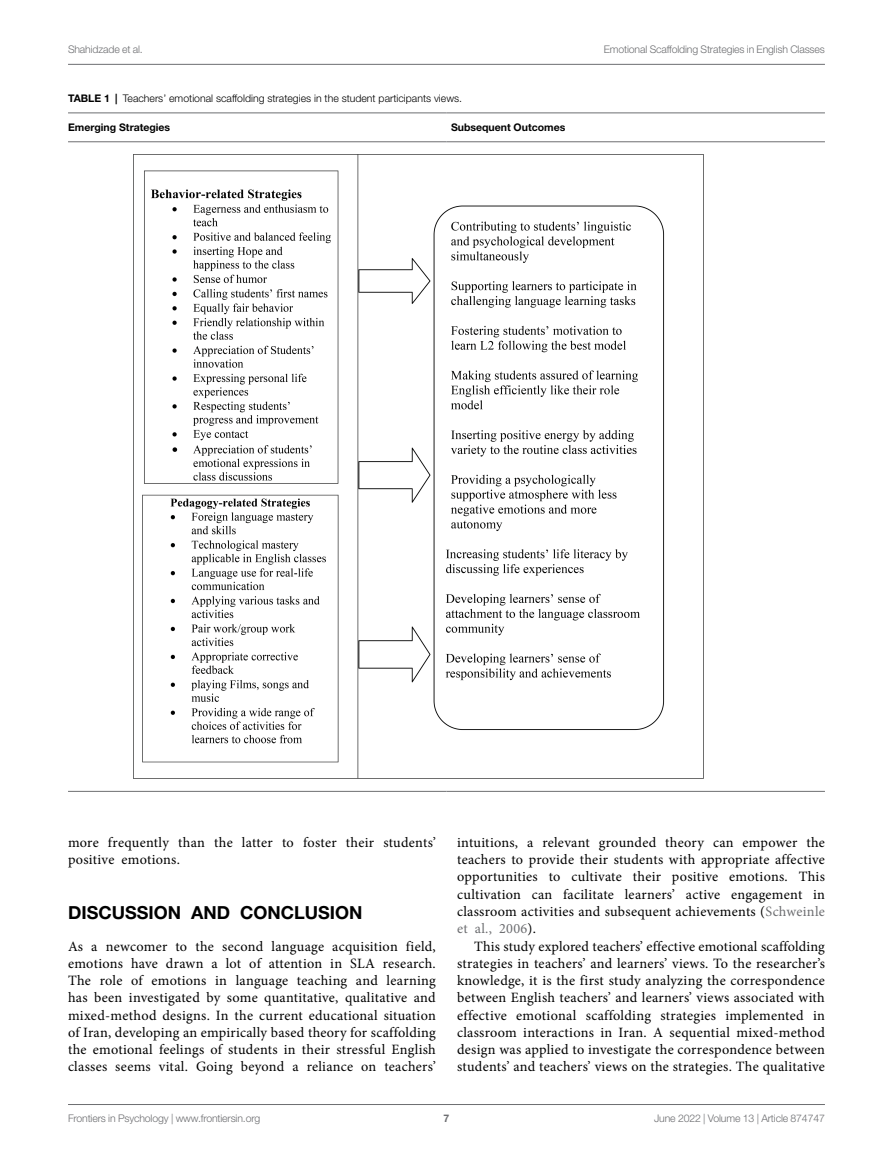
<style>
.page{position:relative;width:893px;height:1170px;background:#fff}
.page>*{position:absolute;margin:0;border:0;box-sizing:border-box;transform-origin:0 0}
.HEAD_1{font:700 18px "Helvetica Neue LT Std";color:#000}
.TEXT_FLUSH{font:14.25px/17.2px "Minion Pro";letter-spacing:.02em;color:#000;text-align:justify}
.TEXT{font:14.25px/17.2px "Minion Pro";letter-spacing:.02em;color:#000}
.t1{font:300 10.5px "Helvetica Neue LT Std";letter-spacing:-.015em;color:#6d6e71}
.TT_NO_RULE{font:300 10.5px "Helvetica Neue LT Std";color:#000}
.TB_CH{font:700 10.5px "Helvetica Neue LT Std";color:#000}
.t2{font:700 10.5px "Helvetica Neue LT Std";color:#6d6e71}
.s1{font-weight:700}
.s2{color:#6d6e71}
</style>
<div class="page">
<hr style="left:68px;top:64px;width:757px;height:1px;background:#6d6e71">
<hr style="left:68px;top:1104px;width:757px;height:1px;background:#6d6e71">
<hr style="left:446px;top:113px;width:379px;height:1px;background:#6d6e71">
<hr style="left:446px;top:141px;width:379px;height:1px;background:#6d6e71">
<hr style="left:68px;top:113px;width:378px;height:1px;background:#6d6e71">
<hr style="left:68px;top:141px;width:378px;height:1px;background:#6d6e71">
<hr style="left:68px;top:791px;width:378px;height:1px;background:#6d6e71">
<hr style="left:446px;top:791px;width:379px;height:1px;background:#6d6e71">
<img style="left:133px;top:154px;width:571px;height:625px">
<p class="t1" style="left:68px;top:42px;width:76px">Shahidzade et al.</p>
<p class="t1" style="left:604px;top:42px;width:223px">Emotional Scaffolding Strategies in English Classes</p>
<p class="TT_NO_RULE" style="left:68px;top:92px;width:396px"><span class="s1">TABLE 1 |</span> Teachers’ emotional scaffolding strategies in the student participants views.</p>
<p class="TB_CH" style="left:68px;top:121px;width:104px">Emerging Strategies</p>
<p class="TB_CH" style="left:451px;top:121px;width:116px">Subsequent Outcomes</p>
<p class="TEXT" style="left:68px;top:833px;width:369px">more frequently than the latter to foster their students’ positive emotions.</p>
<p class="HEAD_1" style="left:68px;top:901px;width:296px">DISCUSSION AND CONCLUSION</p>
<p class="TEXT_FLUSH" style="left:68px;top:937px;width:369px">As a newcomer to the second language acquisition field, emotions have drawn a lot of attention in SLA research.<br>The role of emotions in language teaching and learning has been investigated by some quantitative, qualitative and mixed-method designs. In the current educational situation of Iran, developing an empirically based theory for scaffolding the emotional feelings of students in their stressful English classes seems vital. Going beyond a reliance on teachers’</p>
<p class="TEXT_FLUSH" style="left:457px;top:833px;width:369px">intuitions, a relevant grounded theory can empower the teachers to provide their students with appropriate affective opportunities to cultivate their positive emotions. This cultivation can facilitate learners’ active engagement in classroom activities and subsequent achievements (<span class="s2">Schweinle et al., 2006</span>).</p>
<p class="TEXT" style="left:457px;top:937px;width:369px;text-align:justify;text-indent:17px">This study explored teachers’ effective emotional scaffolding strategies in teachers’ and learners’ views. To the researcher’s knowledge, it is the first study analyzing the correspondence between English teachers’ and learners’ views associated with effective emotional scaffolding strategies implemented in classroom interactions in Iran. A sequential mixed-method design was applied to investigate the correspondence between students’ and teachers’ views on the strategies. The qualitative</p>
<p class="t1" style="left:68px;top:1111px;width:194px">Frontiers in Psychology | www.frontiersin.org</p>
<p class="t2" style="left:444px;top:1111px;width:7px">7</p>
<p class="t1" style="left:654px;top:1111px;width:172px">June 2022 | Volume 13 | Article 874747</p>
</div>
